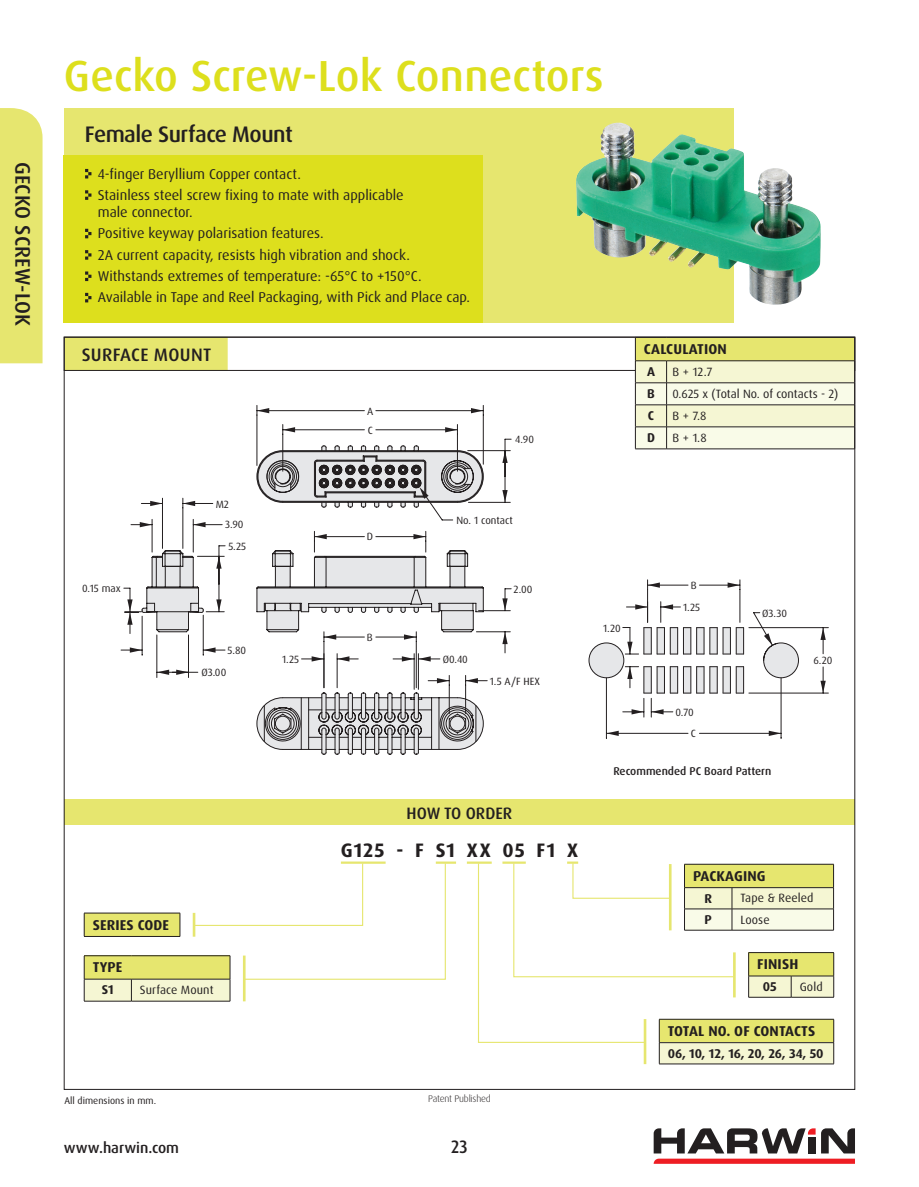
<style>
.page{position:relative;width:919px;height:1187px;background:#fff}
.page>*{position:absolute;margin:0;border:0;box-sizing:border-box;transform-origin:0 0}
.t1{font:500 43.5px "Dax OT";color:#dddf1d}
.t2{font:500 22.5px "Dax OT";letter-spacing:-.025em;color:#231f20}
.t3{font:500 21px "Dax OT";letter-spacing:.01em;color:#231f20}
.t4{font:700 19.5px "Dax OT";letter-spacing:.05em;color:#231f20}
.t5{font:500 18px "Dax OT";letter-spacing:.02em;color:#231f20}
.t6{font:500 18px "Dax OT";letter-spacing:.02em;color:#231f20;scale:.9 1}
.t7{font:500 16.5px "Dax OT";color:#231f20}
.t8{font:500 15px "Dax OT";color:#231f20}
.t9{font:14.25px/21.3px "Dax OT";color:#231f20}
.t10{font:700 14.25px "Dax OT";letter-spacing:.01em;color:#231f20}
.t11{font:700 12.75px "Dax OT";color:#231f20}
.t12{font:12px "Dax OT";letter-spacing:.01em;color:#231f20}
.t13{font:500 11.25px "Dax OT";color:#231f20}
.t14{font:10.5px/19.5px "Dax OT";color:#231f20}
.t15{font:9.75px "Dax OT";color:#231f20}
.t16{font:300 9.75px "Dax OT";letter-spacing:-.02em;color:#231f20}
</style>
<div class="page">
<div style="left:64px;top:108px;width:669px;height:214px;background:#e6e66f"></div>
<div style="left:64px;top:155px;width:419px;height:167px;background:#dddf1d"></div>
<svg style="left:653px;top:1128px;width:201px;height:35px"></svg>
<div style="left:807px;top:1136px;width:8px;height:17px;background:#231f20"></div>
<svg style="left:85px;top:169px;width:6px;height:9px"></svg>
<svg style="left:85px;top:190px;width:6px;height:10px"></svg>
<svg style="left:85px;top:229px;width:6px;height:9px"></svg>
<svg style="left:85px;top:250px;width:6px;height:10px"></svg>
<svg style="left:85px;top:271px;width:6px;height:10px"></svg>
<svg style="left:85px;top:293px;width:6px;height:9px"></svg>
<div style="left:0;top:108px;width:43px;height:255px;background:#e6e66f"></div>
<div style="left:65px;top:337px;width:163px;height:33px;background:#e6e66f"></div>
<div style="left:64px;top:337px;width:791px;height:34px;border:1px solid #231f20"></div>
<svg style="left:635px;top:339px;width:218px;height:109px;background:#eaebbf"></svg>
<hr style="left:635px;top:448px;width:31px;height:1px;background:#231f20">
<hr style="left:666px;top:448px;width:188px;height:1px;background:#231f20">
<div style="left:64px;top:799px;width:790px;height:26px;background:#e6e66f"></div>
<hr style="left:341px;top:861px;width:44px;height:2px;background:#e6e66f">
<hr style="left:436px;top:861px;width:20px;height:2px;background:#e6e66f">
<hr style="left:467px;top:861px;width:24px;height:2px;background:#e6e66f">
<hr style="left:659px;top:1063px;width:174px;height:1px;background:#231f20">
<svg style="left:84px;top:862px;width:362px;height:139px"></svg>
<hr style="left:84px;top:1000px;width:47px;height:1px;background:#231f20">
<hr style="left:131px;top:1000px;width:99px;height:1px;background:#231f20">
<hr style="left:243px;top:955px;width:2px;height:46px;background:#e6e66f">
<svg style="left:477px;top:861px;width:357px;height:202px"></svg>
<hr style="left:748px;top:996px;width:43px;height:1px;background:#231f20">
<hr style="left:791px;top:996px;width:42px;height:1px;background:#231f20">
<hr style="left:643px;top:1018px;width:3px;height:46px;background:#e6e66f">
<hr style="left:457px;top:434px;width:1px;height:37px;background:#231f20">
<hr style="left:282px;top:434px;width:1px;height:37px;background:#231f20">
<hr style="left:376px;top:429px;width:81px;height:1px;background:#231f20">
<hr style="left:283px;top:429px;width:81px;height:1px;background:#231f20">
<svg style="left:445px;top:424px;width:13px;height:10px"></svg>
<svg style="left:282px;top:424px;width:13px;height:10px"></svg>
<hr style="left:483px;top:415px;width:1px;height:49px;background:#231f20">
<hr style="left:257px;top:415px;width:1px;height:50px;background:#231f20">
<hr style="left:376px;top:410px;width:107px;height:1px;background:#231f20">
<hr style="left:257px;top:410px;width:107px;height:1px;background:#231f20">
<svg style="left:471px;top:405px;width:13px;height:10px"></svg>
<svg style="left:257px;top:405px;width:12px;height:10px"></svg>
<hr style="left:467px;top:450px;width:43px;height:1px;background:#231f20">
<hr style="left:468px;top:502px;width:42px;height:1px;background:#231f20">
<hr style="left:504px;top:439px;width:1px;height:37px;background:#231f20">
<svg style="left:502px;top:450px;width:5px;height:52px"></svg>
<hr style="left:478px;top:610px;width:32px;height:1px;background:#231f20">
<hr style="left:476px;top:631px;width:34px;height:1px;background:#231f20">
<svg style="left:502px;top:588px;width:9px;height:22px"></svg>
<svg style="left:502px;top:631px;width:5px;height:22px"></svg>
<svg style="left:121px;top:647px;width:21px;height:8px"></svg>
<svg style="left:131px;top:522px;width:11px;height:5px"></svg>
<svg style="left:124px;top:587px;width:18px;height:46px"></svg>
<svg style="left:142px;top:445px;width:341px;height:309px"></svg>
<hr style="left:780px;top:662px;width:1px;height:75px;background:#231f20">
<hr style="left:606px;top:662px;width:1px;height:75px;background:#231f20">
<hr style="left:699px;top:733px;width:82px;height:1px;background:#231f20">
<hr style="left:606px;top:733px;width:82px;height:1px;background:#231f20">
<svg style="left:768px;top:730px;width:13px;height:8px"></svg>
<svg style="left:606px;top:730px;width:12px;height:8px"></svg>
<hr style="left:647px;top:589px;width:1px;height:33px;background:#231f20">
<hr style="left:739px;top:589px;width:1px;height:33px;background:#231f20">
<hr style="left:647px;top:585px;width:41px;height:1px;background:#231f20">
<hr style="left:699px;top:585px;width:40px;height:1px;background:#231f20">
<svg style="left:647px;top:580px;width:12px;height:9px"></svg>
<svg style="left:727px;top:580px;width:13px;height:9px"></svg>
<hr style="left:748px;top:627px;width:80px;height:1px;background:#231f20">
<hr style="left:748px;top:692px;width:80px;height:1px;background:#231f20">
<svg style="left:820px;top:627px;width:5px;height:26px"></svg>
<svg style="left:820px;top:667px;width:5px;height:26px"></svg>
<svg style="left:622px;top:666px;width:122px;height:51px"></svg>
<svg style="left:622px;top:601px;width:122px;height:53px"></svg>
<div style="left:589px;top:643px;width:34px;height:34px;background:#e6e7e9;border-radius:50%"></div>
<div style="left:588px;top:642px;width:36px;height:36px;border:1px solid #231f20;border-radius:50%"></div>
<svg style="left:753px;top:612px;width:45px;height:66px"></svg>
<img style="left:576px;top:123px;width:244px;height:182px">
<h3 class="t3" style="left:36px;top:162px;width:166px;rotate:90deg">GECKO SCREW-LOK</h3>
<h1 class="t1" style="left:64px;top:48px;width:541px">Gecko Screw-Lok Connectors</h1>
<h2 class="t2" style="left:85px;top:120px;width:209px">Female Surface Mount</h2>
<p class="t9" style="left:98px;top:163px;width:307px">4-finger Beryllium Copper contact.<br>Stainless steel screw fixing to mate with applicable</p>
<p class="t9" style="left:98px;top:201px;width:374px">male connector.<br>Positive keyway polarisation features.<br>2A current capacity, resists high vibration and shock.<br>Withstands extremes of temperature: -65°C to +150°C.<br>Available in Tape and Reel Packaging, with Pick and Place cap.</p>
<p class="t5" style="left:82px;top:343px;width:131px">SURFACE MOUNT</p>
<p class="t10" style="left:644px;top:340px;width:84px">CALCULATION</p>
<p class="t11" style="left:647px;top:363px;width:9px">A</p>
<p class="t12" style="left:672px;top:364px;width:41px">B + 12.7</p>
<p class="t11" style="left:647px;top:385px;width:9px">B</p>
<p class="t12" style="left:672px;top:386px;width:167px">0.625 x (Total No. of contacts - 2)</p>
<p class="t11" style="left:647px;top:407px;width:8px">C</p>
<p class="t12" style="left:672px;top:408px;width:35px">B + 7.8</p>
<p class="t11" style="left:647px;top:429px;width:9px">D</p>
<p class="t12" style="left:672px;top:430px;width:36px">B + 1.8</p>
<p class="t14" style="left:367px;top:401px;width:8px">A<br>C</p>
<p class="t14" style="left:515px;top:430px;width:20px">4.90</p>
<p class="t14" style="left:82px;top:578px;width:40px">0.15 max</p>
<p class="t14" style="left:225px;top:494px;width:20px;line-height:20.4px;text-indent:-9px">M2<br>3.90</p>
<p class="t14" style="left:228px;top:536px;width:19px">5.25</p>
<p class="t14" style="left:227px;top:640px;width:20px">5.80</p>
<p class="t14" style="left:201px;top:663px;width:26px">Ø3.00</p>
<p class="t14" style="left:282px;top:649px;width:18px">1.25</p>
<p class="t14" style="left:366px;top:527px;width:8px">D</p>
<p class="t14" style="left:367px;top:627px;width:7px">B</p>
<p class="t14" style="left:456px;top:510px;width:58px">No. 1 contact</p>
<p class="t14" style="left:513px;top:579px;width:20px">2.00</p>
<p class="t14" style="left:442px;top:649px;width:27px">Ø0.40</p>
<p class="t14" style="left:490px;top:671px;width:51px">1.5 A/F HEX</p>
<p class="t10" style="left:93px;top:915px;width:78px">SERIES CODE</p>
<p class="t10" style="left:93px;top:958px;width:31px">TYPE</p>
<p class="t11" style="left:102px;top:981px;width:13px">S1</p>
<p class="t12" style="left:140px;top:981px;width:75px">Surface Mount</p>
<p class="t7" style="left:406px;top:802px;width:107px">HOW TO ORDER</p>
<h3 class="t4" style="left:341px;top:838px;width:239px">G125 - F S1 XX 05 F1 X</h3>
<p class="t15" style="left:64px;top:1094px;width:93px">All dimensions in mm.</p>
<p class="t16" style="left:428px;top:1092px;width:64px">Patent Published</p>
<p class="t8" style="left:64px;top:1138px;width:117px">www.harwin.com</p>
<p class="t6" style="left:451px;top:1134px;width:20px">23</p>
<p class="t14" style="left:603px;top:618px;width:19px">1.20</p>
<p class="t14" style="left:690px;top:575px;width:7px">B</p>
<p class="t14" style="left:683px;top:597px;width:18px">1.25</p>
<p class="t14" style="left:675px;top:703px;width:20px">0.70</p>
<p class="t14" style="left:690px;top:724px;width:7px">C</p>
<p class="t14" style="left:762px;top:603px;width:26px">Ø3.30</p>
<p class="t13" style="left:613px;top:763px;width:159px">Recommended PC Board Pattern</p>
<p class="t14" style="left:813px;top:650px;width:20px">6.20</p>
<p class="t10" style="left:693px;top:866px;width:74px">PACKAGING</p>
<p class="t11" style="left:704px;top:889px;width:9px">R</p>
<p class="t12" style="left:740px;top:890px;width:75px">Tape &amp; Reeled</p>
<p class="t11" style="left:704px;top:911px;width:9px">P</p>
<p class="t12" style="left:740px;top:911px;width:31px">Loose</p>
<p class="t10" style="left:757px;top:954px;width:43px">FINISH</p>
<p class="t11" style="left:762px;top:978px;width:15px">05</p>
<p class="t12" style="left:799px;top:978px;width:25px">Gold</p>
<p class="t10" style="left:667px;top:1021px;width:149px">TOTAL NO. OF CONTACTS</p>
<p class="t11" style="left:667px;top:1044px;width:157px">06, 10, 12, 16, 20, 26, 34, 50</p>
</div>
